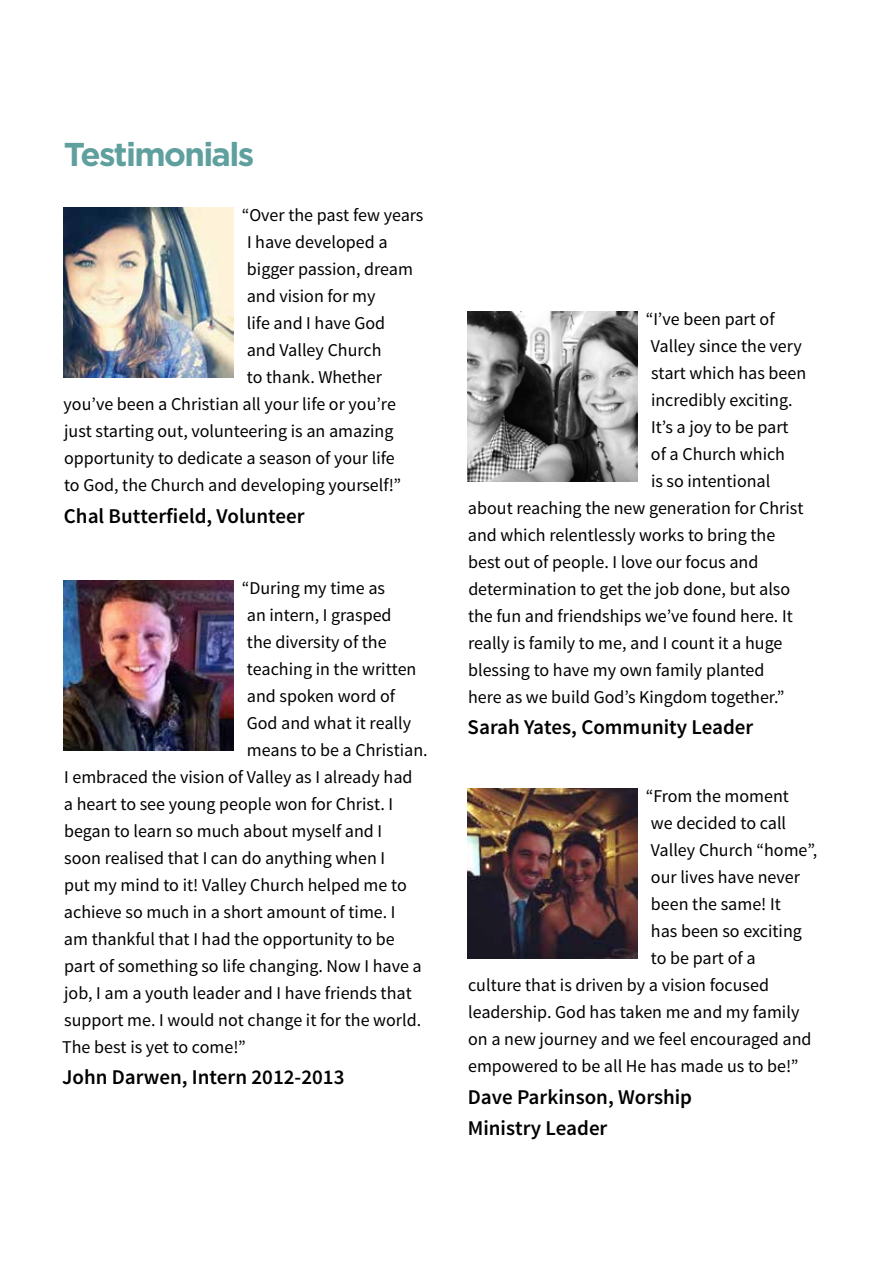
<style>
.page{position:relative;width:893px;height:1263px;background:#fff}
.page>*{position:absolute;margin:0;border:0;box-sizing:border-box;transform-origin:0 0}
.t1{font:700 33px "Gotham";letter-spacing:-.05em;color:#5fa09f}
.t2{font:600 21px/31.5px "Source Sans Pro";color:#000}
.t3{font:18px "Source Sans Pro";color:#000}
</style>
<div class="page">
<img style="left:64px;top:208px;width:170px;height:170px">
<img style="left:468px;top:789px;width:170px;height:170px">
<img style="left:64px;top:580px;width:170px;height:170px">
<img style="left:468px;top:311px;width:170px;height:170px">
<h1 class="t1" style="left:64px;top:136px;width:192px">Testimonials</h1>
<p class="t3" style="left:242px;top:204px;width:183px">“Over the past few years</p>
<p class="t3" style="left:247px;top:231px;width:142px">I have developed a</p>
<p class="t3" style="left:247px;top:258px;width:168px">bigger passion, dream</p>
<p class="t3" style="left:247px;top:285px;width:130px">and vision for my</p>
<p class="t3" style="left:247px;top:312px;width:140px">life and I have God</p>
<p class="t3" style="left:247px;top:339px;width:136px">and Valley Church</p>
<p class="t3" style="left:247px;top:366px;width:137px">to thank. Whether</p>
<p class="t3" style="left:64px;top:393px;width:334px">you’ve been a Christian all your life or you’re</p>
<p class="t3" style="left:64px;top:420px;width:331px">just starting out, volunteering is an amazing</p>
<p class="t3" style="left:64px;top:447px;width:332px">opportunity to dedicate a season of your life</p>
<p class="t3" style="left:64px;top:474px;width:339px">to God, the Church and developing yourself!”</p>
<p class="t2" style="left:64px;top:501px;width:242px">Chal Butterfield, Volunteer</p>
<p class="t3" style="left:242px;top:576px;width:145px">“During my time as</p>
<p class="t3" style="left:247px;top:603px;width:146px">an intern, I grasped</p>
<p class="t3" style="left:247px;top:630px;width:141px">the diversity of the</p>
<p class="t3" style="left:247px;top:657px;width:171px">teaching in the written</p>
<p class="t3" style="left:247px;top:684px;width:150px">and spoken word of</p>
<p class="t3" style="left:247px;top:711px;width:166px">God and what it really</p>
<p class="t3" style="left:247px;top:738px;width:182px">means to be a Christian.</p>
<p class="t3" style="left:64px;top:765px;width:350px">I embraced the vision of Valley as I already had</p>
<p class="t3" style="left:64px;top:792px;width:331px">a heart to see young people won for Christ. I</p>
<p class="t3" style="left:64px;top:819px;width:320px">began to learn so much about myself and I</p>
<p class="t3" style="left:64px;top:846px;width:322px">soon realised that I can do anything when I</p>
<p class="t3" style="left:64px;top:873px;width:344px">put my mind to it! Valley Church helped me to</p>
<p class="t3" style="left:64px;top:900px;width:333px">achieve so much in a short amount of time. I</p>
<p class="t3" style="left:64px;top:927px;width:332px">am thankful that I had the opportunity to be</p>
<p class="t3" style="left:64px;top:954px;width:359px">part of something so life changing. Now I have a</p>
<p class="t3" style="left:64px;top:981px;width:349px">job, I am a youth leader and I have friends that</p>
<p class="t3" style="left:64px;top:1008px;width:358px">support me. I would not change it for the world.</p>
<p class="t3" style="left:62px;top:1035px;width:185px">The best is yet to come!”</p>
<p class="t2" style="left:62px;top:1062px;width:284px">John Darwen, Intern 2012-2013</p>
<p class="t3" style="left:646px;top:308px;width:130px">“I’ve been part of</p>
<p class="t3" style="left:651px;top:335px;width:153px">Valley since the very</p>
<p class="t3" style="left:651px;top:362px;width:157px">start which has been</p>
<p class="t3" style="left:651px;top:389px;width:143px">incredibly exciting.</p>
<p class="t3" style="left:651px;top:416px;width:139px">It’s a joy to be part</p>
<p class="t3" style="left:651px;top:443px;width:136px">of a Church which</p>
<p class="t3" style="left:651px;top:470px;width:121px">is so intentional</p>
<p class="t3" style="left:468px;top:497px;width:337px">about reaching the new generation for Christ</p>
<p class="t3" style="left:468px;top:524px;width:309px">and which relentlessly works to bring the</p>
<p class="t3" style="left:468px;top:551px;width:292px">best out of people. I love our focus and</p>
<p class="t3" style="left:468px;top:578px;width:323px">determination to get the job done, but also</p>
<p class="t3" style="left:468px;top:605px;width:326px">the fun and friendships we’ve found here. It</p>
<p class="t3" style="left:468px;top:632px;width:316px">really is family to me, and I count it a huge</p>
<p class="t3" style="left:468px;top:659px;width:298px">blessing to have my own family planted</p>
<p class="t3" style="left:468px;top:686px;width:318px">here as we build God’s Kingdom together.”</p>
<p class="t2" style="left:468px;top:712px;width:287px">Sarah Yates, Community Leader</p>
<p class="t3" style="left:646px;top:785px;width:145px">“From the moment</p>
<p class="t3" style="left:651px;top:812px;width:137px">we decided to call</p>
<p class="t3" style="left:651px;top:839px;width:168px">Valley Church “home”,</p>
<p class="t3" style="left:651px;top:866px;width:151px">our lives have never</p>
<p class="t3" style="left:651px;top:893px;width:131px">been the same! It</p>
<p class="t3" style="left:651px;top:920px;width:153px">has been so exciting</p>
<p class="t3" style="left:651px;top:947px;width:106px">to be part of a</p>
<p class="t3" style="left:468px;top:974px;width:302px">culture that is driven by a vision focused</p>
<p class="t3" style="left:468px;top:1001px;width:333px">leadership. God has taken me and my family</p>
<p class="t3" style="left:468px;top:1028px;width:345px">on a new journey and we feel encouraged and</p>
<p class="t3" style="left:468px;top:1055px;width:332px">empowered to be all He has made us to be!”</p>
<p class="t2" style="left:468px;top:1082px;width:226px">Dave Parkinson, Worship<br>Ministry Leader</p>
</div>
